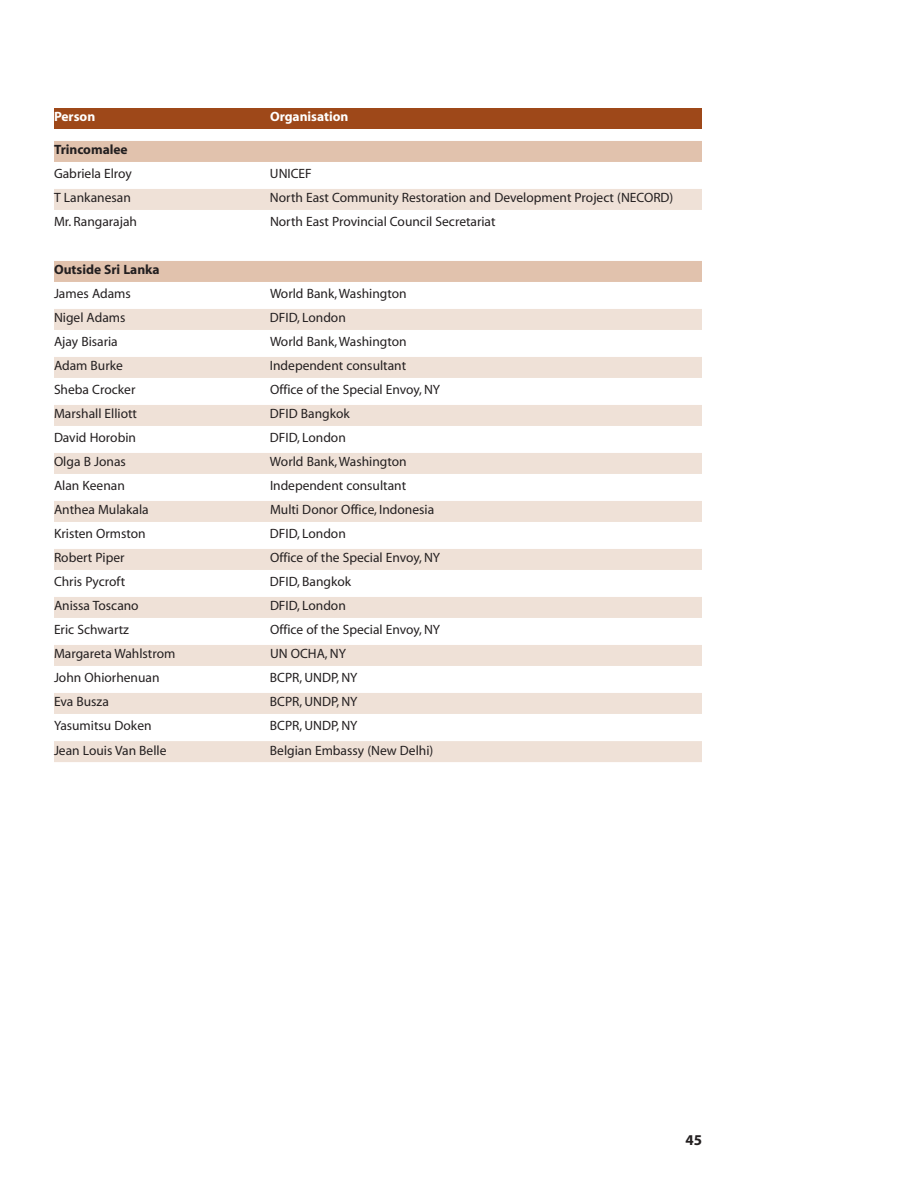
<style>
.page{position:relative;width:918px;height:1188px;background:#fff}
.page>*{position:absolute;margin:0;border:0;box-sizing:border-box;transform-origin:0 0}
.t1{font:700 15px "Myriad";color:#231f20}
.t2{font:13.5px "Myriad";color:#231f20}
.t3{font:700 13.5px "Myriad";color:#231f20}
.t4{font:700 13.5px "Myriad";color:#fff}
</style>
<div class="page">
<div style="left:54px;top:108px;width:648px;height:21px;background:#9e4819"></div>
<div style="left:54px;top:141px;width:648px;height:21px;background:#e1c2ad"></div>
<div style="left:54px;top:189px;width:648px;height:21px;background:#efe1d7"></div>
<div style="left:54px;top:261px;width:648px;height:21px;background:#e1c2ad"></div>
<div style="left:54px;top:309px;width:648px;height:21px;background:#efe1d7"></div>
<div style="left:54px;top:357px;width:648px;height:21px;background:#efe1d7"></div>
<div style="left:54px;top:405px;width:648px;height:21px;background:#efe1d7"></div>
<div style="left:54px;top:453px;width:648px;height:21px;background:#efe1d7"></div>
<div style="left:54px;top:501px;width:648px;height:21px;background:#efe1d7"></div>
<div style="left:54px;top:549px;width:648px;height:21px;background:#efe1d7"></div>
<div style="left:54px;top:597px;width:648px;height:21px;background:#efe1d7"></div>
<div style="left:54px;top:645px;width:648px;height:21px;background:#efe1d7"></div>
<div style="left:54px;top:693px;width:648px;height:21px;background:#efe1d7"></div>
<div style="left:54px;top:741px;width:648px;height:21px;background:#efe1d7"></div>
<p class="t4" style="left:54px;top:112px;width:43px">Person</p>
<p class="t4" style="left:270px;top:112px;width:80px">Organisation</p>
<p class="t3" style="left:54px;top:145px;width:75px">Trincomalee</p>
<p class="t2" style="left:54px;top:169px;width:79px">Gabriela Elroy</p>
<p class="t2" style="left:270px;top:169px;width:43px">UNICEF</p>
<p class="t2" style="left:54px;top:193px;width:78px">T Lankanesan</p>
<p class="t2" style="left:270px;top:193px;width:405px">North East Community Restoration and Development Project (NECORD)</p>
<p class="t2" style="left:54px;top:217px;width:85px">Mr. Rangarajah</p>
<p class="t2" style="left:270px;top:217px;width:227px">North East Provincial Council Secretariat</p>
<p class="t3" style="left:54px;top:265px;width:107px">Outside Sri Lanka</p>
<p class="t2" style="left:54px;top:289px;width:78px">James Adams</p>
<p class="t2" style="left:270px;top:289px;width:138px">World Bank, Washington</p>
<p class="t2" style="left:54px;top:313px;width:73px">Nigel Adams</p>
<p class="t2" style="left:270px;top:313px;width:77px">DFID, London</p>
<p class="t2" style="left:54px;top:337px;width:65px">Ajay Bisaria</p>
<p class="t2" style="left:270px;top:337px;width:138px">World Bank, Washington</p>
<p class="t2" style="left:54px;top:361px;width:70px">Adam Burke</p>
<p class="t2" style="left:270px;top:361px;width:138px">Independent consultant</p>
<p class="t2" style="left:54px;top:385px;width:83px">Sheba Crocker</p>
<p class="t2" style="left:270px;top:385px;width:172px">Office of the Special Envoy, NY</p>
<p class="t2" style="left:54px;top:409px;width:85px">Marshall Elliott</p>
<p class="t2" style="left:270px;top:409px;width:81px">DFID Bangkok</p>
<p class="t2" style="left:54px;top:433px;width:83px">David Horobin</p>
<p class="t2" style="left:270px;top:433px;width:77px">DFID, London</p>
<p class="t2" style="left:54px;top:457px;width:73px">Olga B Jonas</p>
<p class="t2" style="left:270px;top:457px;width:138px">World Bank, Washington</p>
<p class="t2" style="left:54px;top:481px;width:72px">Alan Keenan</p>
<p class="t2" style="left:270px;top:481px;width:138px">Independent consultant</p>
<p class="t2" style="left:54px;top:505px;width:96px">Anthea Mulakala</p>
<p class="t2" style="left:270px;top:505px;width:166px">Multi Donor Office, Indonesia</p>
<p class="t2" style="left:54px;top:529px;width:93px">Kristen Ormston</p>
<p class="t2" style="left:270px;top:529px;width:77px">DFID, London</p>
<p class="t2" style="left:54px;top:553px;width:72px">Robert Piper</p>
<p class="t2" style="left:270px;top:553px;width:172px">Office of the Special Envoy, NY</p>
<p class="t2" style="left:54px;top:577px;width:73px">Chris Pycroft</p>
<p class="t2" style="left:270px;top:577px;width:83px">DFID, Bangkok</p>
<p class="t2" style="left:54px;top:601px;width:86px">Anissa Toscano</p>
<p class="t2" style="left:270px;top:601px;width:77px">DFID, London</p>
<p class="t2" style="left:54px;top:625px;width:77px">Eric Schwartz</p>
<p class="t2" style="left:270px;top:625px;width:172px">Office of the Special Envoy, NY</p>
<p class="t2" style="left:54px;top:649px;width:123px">Margareta Wahlstrom</p>
<p class="t2" style="left:270px;top:649px;width:78px">UN OCHA, NY</p>
<p class="t2" style="left:54px;top:673px;width:107px">John Ohiorhenuan</p>
<p class="t2" style="left:270px;top:673px;width:89px">BCPR, UNDP, NY</p>
<p class="t2" style="left:54px;top:697px;width:56px">Eva Busza</p>
<p class="t2" style="left:270px;top:697px;width:89px">BCPR, UNDP, NY</p>
<p class="t2" style="left:54px;top:721px;width:99px">Yasumitsu Doken</p>
<p class="t2" style="left:270px;top:721px;width:89px">BCPR, UNDP, NY</p>
<p class="t2" style="left:54px;top:745px;width:114px">Jean Louis Van Belle</p>
<p class="t2" style="left:270px;top:745px;width:165px">Belgian Embassy (New Delhi)</p>
<p class="t1" style="left:685px;top:1134px;width:18px">45</p>
</div>
